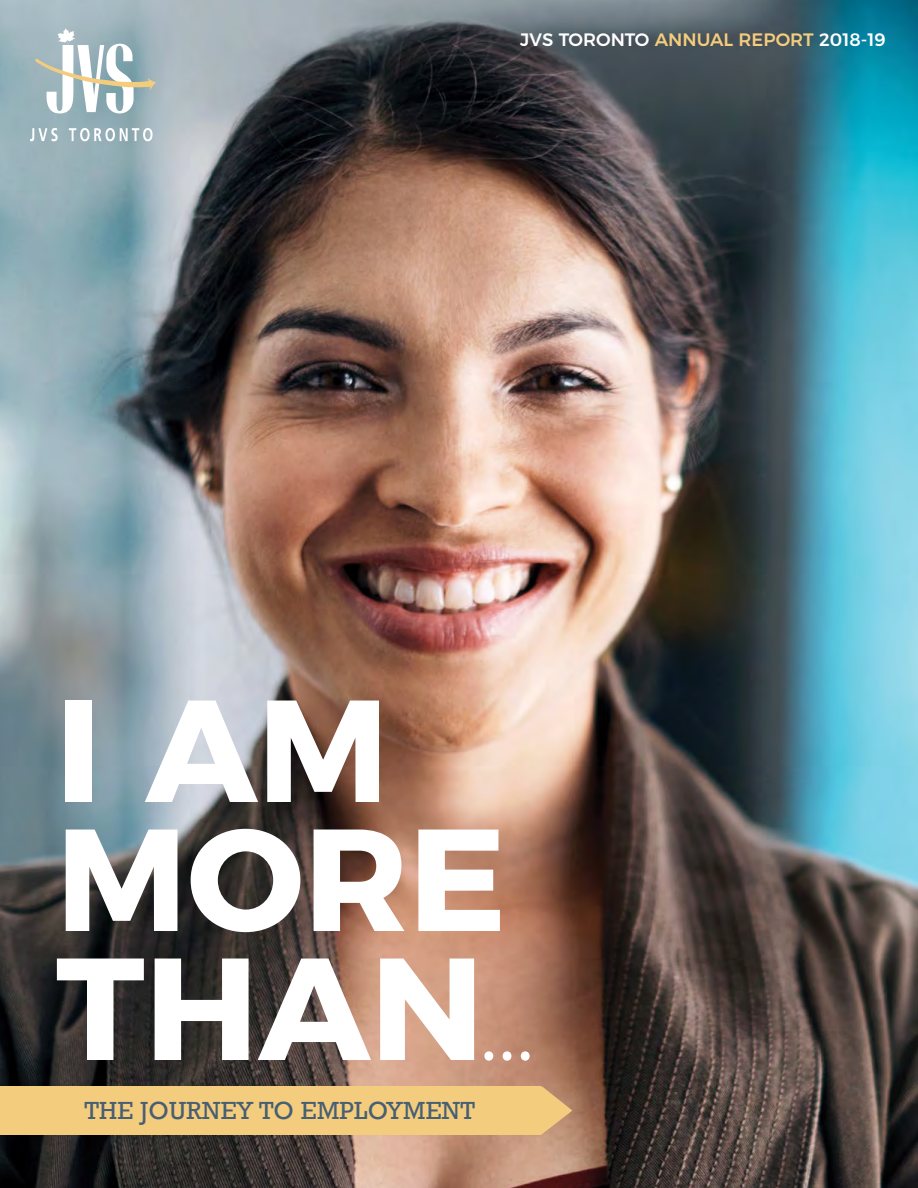
<style>
.page{position:relative;width:918px;height:1188px;background:#fff}
.page>*{position:absolute;margin:0;border:0;box-sizing:border-box;transform-origin:0 0}
.t1{font:700 144.75px/129px "Montserrat";color:#fff}
.t2{font:25.35px "Rockwell";letter-spacing:.01em;color:#465f72}
.t3{font:500 18px "Montserrat";color:#fff}
.s1{color:#f4cc7e}
.s2{font-weight:300;font-size:91.35px}
</style>
<div class="page">
<img style="left:1px;top:0;width:917px;height:1188px">
<hr style="left:0;top:0;width:1px;height:1188px;background:#2c3d55">
<svg style="left:30px;top:128px;width:28px;height:13px"></svg>
<svg style="left:69px;top:128px;width:84px;height:13px"></svg>
<svg style="left:35px;top:28px;width:121px;height:85px"></svg>
<div style="left:0;top:1087px;width:541px;height:48px;background:#f4cc7e"></div>
<svg style="left:461px;top:1086px;width:111px;height:49px"></svg>
<p class="t3" style="left:520px;top:25px;width:367px">JVS TORONTO <span class="s1">ANNUAL REPORT</span> 2018-19</p>
<h1 class="t1" style="left:56px;top:675px;width:480px">I AM<br>MORE<br>THAN<span class="s2">...</span></h1>
<h2 class="t2" style="left:84px;top:1096px;width:392px">THE JOURNEY TO EMPLOYMENT</h2>
</div>
